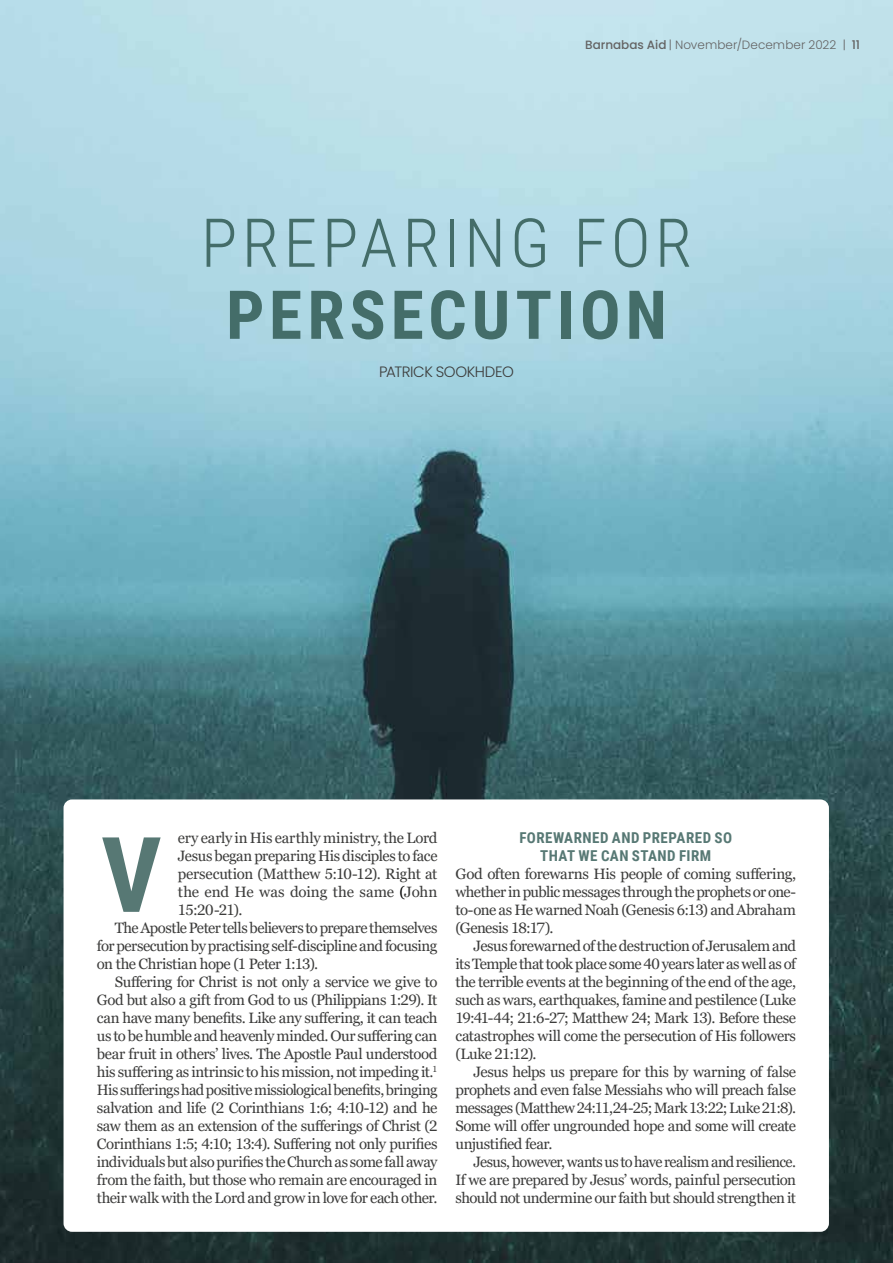
<style>
.page{position:relative;width:893px;height:1263px;background:#fff}
.page>*{position:absolute;margin:0;border:0;box-sizing:border-box;transform-origin:0 0}
.t1{font:700 104.7px "Roboto Condensed";color:#577874}
.t2{font:300 67.5px "Roboto Condensed";letter-spacing:.065em;color:#446d69}
.t3{font:700 67.5px "Roboto Condensed";letter-spacing:.07em;color:#446d69}
.t4{font:15px/18px "Georgia Pro";letter-spacing:-.03em;color:#3c3c3b;text-align:justify}
.t5{font:15px "Georgia Pro";letter-spacing:-.01em;color:#3c3c3b}
.t6{font:700 15px/18px "Roboto Condensed";letter-spacing:.03em;color:#577874;text-align:center}
.t7{font:300 15px "Poppins";letter-spacing:-.03em;color:#3c3c3b}
.t8{font:300 12px "Poppins";letter-spacing:.01em;color:#646363}
.s1{font-weight:500}
.s2{color:#000}
</style>
<div class="page">
<img style="left:0;top:0;width:893px;height:1263px">
<div style="left:64px;top:799px;width:765px;height:433px;background:#fff;border-radius:9px"></div>
<p class="t8" style="left:585px;top:38px;width:276px"><span class="s1">Barnabas Aid</span> | November/December 2022 | <span class="s1">11</span></p>
<h2 class="t2" style="left:201px;top:195px;width:493px">PREPARING FOR</h2>
<h2 class="t3" style="left:226px;top:267px;width:442px">PERSECUTION</h2>
<p class="t7" style="left:379px;top:363px;width:136px">PATRICK SOOKHDEO</p>
<h1 class="t1" style="left:101px;top:801px;width:62px">V</h1>
<p class="t5" style="left:178px;top:829px;width:261px">ery early in His earthly ministry, the Lord</p>
<p class="t4" style="left:178px;top:847px;width:261px">Jesus began preparing His disciples to face</p>
<p class="t4" style="left:178px;top:865px;width:261px">persecution (Matthew 5:10-12). Right at</p>
<p class="t5" style="left:178px;top:883px;width:261px">the end He was doing the same <span class="s2">(</span>John</p>
<p class="t4" style="left:178px;top:901px;width:66px">15:20-21).</p>
<p class="t4" style="left:115px;top:919px;width:324px">The Apostle Peter tells believers to prepare themselves</p>
<p class="t4" style="left:97px;top:937px;width:342px">for persecution by practising self-discipline and focusing</p>
<p class="t4" style="left:97px;top:955px;width:223px">on the Christian hope (1 Peter 1:13).</p>
<p class="t4" style="left:115px;top:973px;width:324px">Suffering for Christ is not only a service we give to</p>
<p class="t4" style="left:97px;top:991px;width:342px">God but also a gift from God to us (Philippians 1:29). It</p>
<p class="t4" style="left:97px;top:1009px;width:342px">can have many benefits. Like any suffering, it can teach</p>
<p class="t4" style="left:97px;top:1027px;width:342px">us to be humble and heavenly minded. Our suffering can</p>
<p class="t4" style="left:97px;top:1045px;width:342px">bear fruit in others’ lives. The Apostle Paul understood</p>
<p class="t4" style="left:97px;top:1063px;width:342px">his suffering as intrinsic to his mission, not impeding it.<sup>1</sup></p>
<p class="t4" style="left:97px;top:1081px;width:342px">His sufferings had positive missiological benefits, bringing</p>
<p class="t4" style="left:97px;top:1099px;width:342px">salvation and life (2 Corinthians 1:6; 4:10-12) and he</p>
<p class="t4" style="left:97px;top:1117px;width:342px">saw them as an extension of the sufferings of Christ (2</p>
<p class="t4" style="left:97px;top:1135px;width:342px">Corinthians 1:5; 4:10; 13:4). Suffering not only purifies</p>
<p class="t4" style="left:97px;top:1153px;width:342px">individuals but also purifies the Church as some fall away</p>
<p class="t4" style="left:97px;top:1171px;width:342px">from the faith, but those who remain are encouraged in</p>
<p class="t4" style="left:97px;top:1189px;width:342px">their walk with the Lord and grow in love for each other.</p>
<p class="t6" style="left:519px;top:828px;width:214px">FOREWARNED AND PREPARED SO<br>THAT WE CAN STAND FIRM</p>
<p class="t4" style="left:455px;top:865px;width:342px">God often forewarns His people of coming suffering, whether in public messages through the prophets or one&shy;to-one as He warned Noah (Genesis 6:13) and Abraham (Genesis 18:17).</p>
<p class="t4" style="left:455px;top:937px;width:342px;text-indent:18px">Jesus forewarned of the destruction of Jerusalem and its Temple that took place some 40 years later as well as of the terrible events at the beginning of the end of the age, such as wars, earthquakes, famine and pestilence (Luke 19:41-44; 21:6-27; Matthew 24; Mark 13). Before these catastrophes will come the persecution of His followers (Luke 21:12).</p>
<p class="t4" style="left:455px;top:1063px;width:342px;text-indent:18px">Jesus helps us prepare for this by warning of false prophets and even false Messiahs who will preach false messages (Matthew 24:11,24-25; Mark 13:22; Luke 21:8).<br>Some will offer ungrounded hope and some will create unjustified fear.</p>
<p class="t4" style="left:455px;top:1153px;width:342px;text-indent:18px">Jesus, however, wants us to have realism and resilience.<br>If we are prepared by Jesus’ words, painful persecution should not undermine our faith but should strengthen it</p>
</div>
